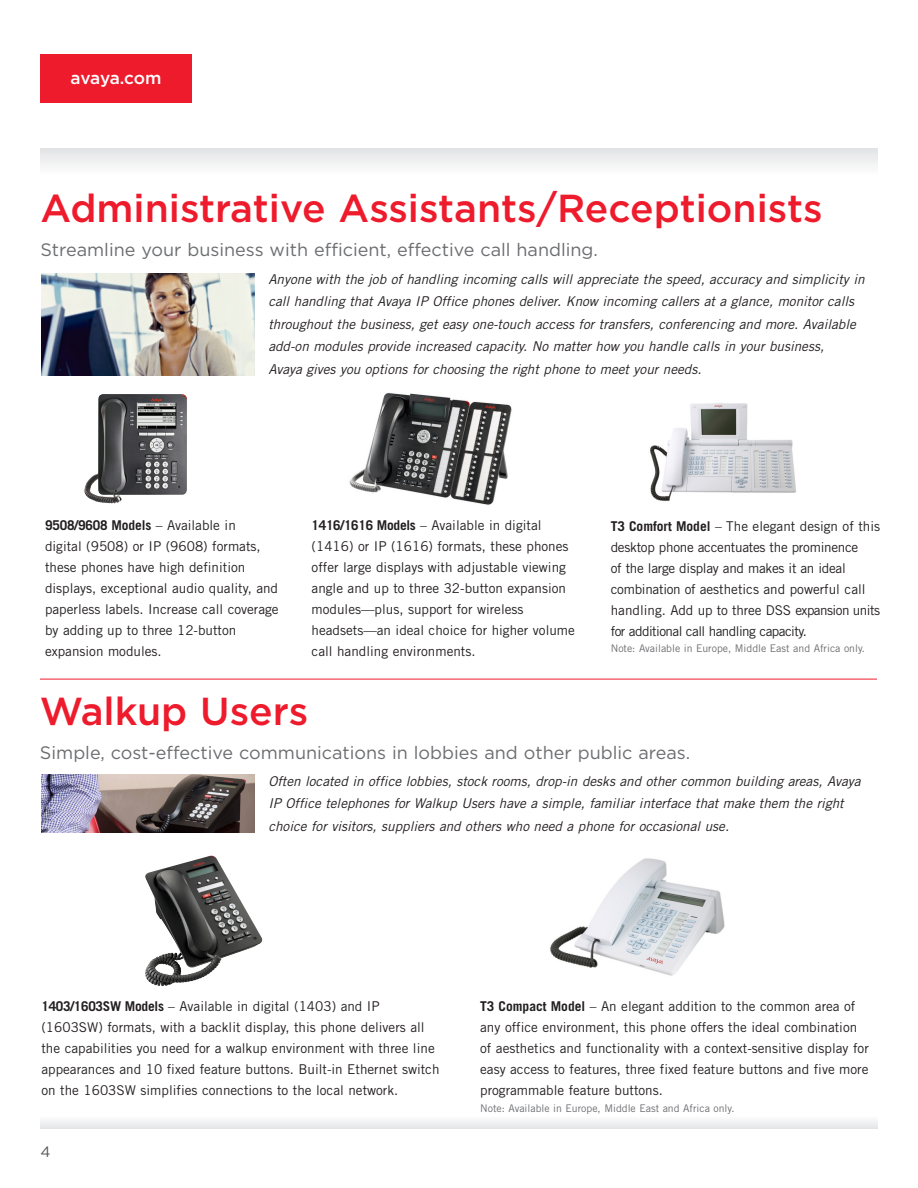
<style>
.page{position:relative;width:918px;height:1188px;background:#fff}
.page>*{position:absolute;margin:0;border:0;box-sizing:border-box;transform-origin:0 0}
.intro{font:500 39px "Gotham";color:#ee1b2c}
.overview_title{font:500 39px "Gotham";color:#ee1b2c}
.intro-2{font:18px "Gotham";color:#6c6d70}
.Collateral_Box{font:500 17.25px "Gotham";letter-spacing:-.02em;color:#fff}
.page_number{font:15px "Gotham";color:#57585a}
.body_copy{font:13.5px/21px "Trade Gothic";color:#231f20}
.body_copy-2{font:italic 13.5px/22.5px "Trade Gothic";color:#231f20}
.body_copy-3{font:13.5px/21px "Trade Gothic";letter-spacing:-.02em;color:#231f20}
.body_copy-4{font:10.5px "Trade Gothic";color:#6c6d70}
.s1{font-weight:700}
</style>
<div class="page">
<img style="left:349px;top:393px;width:163px;height:112px">
<svg style="left:40px;top:1120px;width:838px;height:9px"></svg>
<div style="left:40px;top:148px;width:838px;height:27px;background:linear-gradient(to right,#f0f0f1,#f0f0f1)"></div>
<div style="left:40px;top:54px;width:152px;height:49px;background:#ee1b2c"></div>
<img style="left:84px;top:394px;width:103px;height:109px">
<img style="left:650px;top:403px;width:146px;height:98px">
<img style="left:145px;top:856px;width:118px;height:131px">
<img style="left:550px;top:858px;width:175px;height:118px">
<hr style="left:40px;top:679px;width:837px;height:1px;background:#ee1b2c">
<img style="left:41px;top:273px;width:214px;height:102px">
<img style="left:41px;top:775px;width:214px;height:57px">
<p class="Collateral_Box" style="left:71px;top:68px;width:92px">avaya.com</p>
<p class="intro" style="left:40px;top:186px;width:784px">Administrative Assistants/Receptionists</p>
<p class="intro-2" style="left:40px;top:240px;width:559px">Streamline your business with efficient, effective call handling.</p>
<p class="body_copy-2" style="left:268px;top:267px;width:598px">Anyone with the job of handling incoming calls will appreciate the speed, accuracy and simplicity in call handling that Avaya IP Office phones deliver. Know incoming callers at a glance, monitor calls throughout the business, get easy one-touch access for transfers, conferencing and more. Available add-on modules provide increased capacity. No matter how you handle calls in your business,<br>Avaya gives you options for choosing the right phone to meet your needs.</p>
<p class="body_copy" style="left:45px;top:514px;width:235px"><span class="s1">9508/9608 Models</span> – Available in<br>digital (9508) or IP (9608) formats, these phones have high definition displays, exceptional audio quality, and paperless labels. Increase call coverage by adding up to three 12-button expansion modules.</p>
<p class="body_copy" style="left:312px;top:514px;width:265px"><span class="s1">1416/1616 Models</span> – Available in digital (1416) or IP (1616) formats, these phones offer large displays with adjustable viewing angle and up to three 32-button expansion modules—plus, support for wireless headsets—an ideal choice for higher volume call handling environments.</p>
<p class="body_copy-3" style="left:611px;top:516px;width:271px"><span class="s1">T3 Comfort Model</span> – The elegant design of this desktop phone accentuates the prominence<br>of the large display and makes it an ideal combination of aesthetics and powerful call handling. Add up to three DSS expansion units for additional call handling capacity.</p>
<p class="body_copy-4" style="left:611px;top:642px;width:256px">Note: Available in Europe, Middle East and Africa only.</p>
<p class="overview_title" style="left:40px;top:689px;width:270px">Walkup Users</p>
<p class="intro-2" style="left:40px;top:743px;width:652px">Simple, cost-effective communications in lobbies and other public areas.</p>
<p class="body_copy-2" style="left:268px;top:770px;width:594px">Often located in office lobbies, stock rooms, drop-in desks and other common building areas, Avaya<br>IP Office telephones for Walkup Users have a simple, familiar interface that make them the right choice for visitors, suppliers and others who need a phone for occasional use.</p>
<p class="body_copy" style="left:41px;top:995px;width:400px"><span class="s1">1403/1603SW Models</span> – Available in digital (1403) and IP (1603SW) formats, with a backlit display, this phone delivers all the capabilities you need for a walkup environment with three line appearances and 10 fixed feature buttons. Built-in Ethernet switch on the 1603SW simplifies connections to the local network.</p>
<p class="body_copy" style="left:480px;top:995px;width:390px"><span class="s1">T3 Compact Model</span> – An elegant addition to the common area of any office environment, this phone offers the ideal combination of aesthetics and functionality with a context-sensitive display for easy access to features, three fixed feature buttons and five more programmable feature buttons.</p>
<p class="body_copy-4" style="left:480px;top:1102px;width:256px">Note: Available in Europe, Middle East and Africa only.</p>
<p class="page_number" style="left:40px;top:1143px;width:12px">4</p>
</div>
